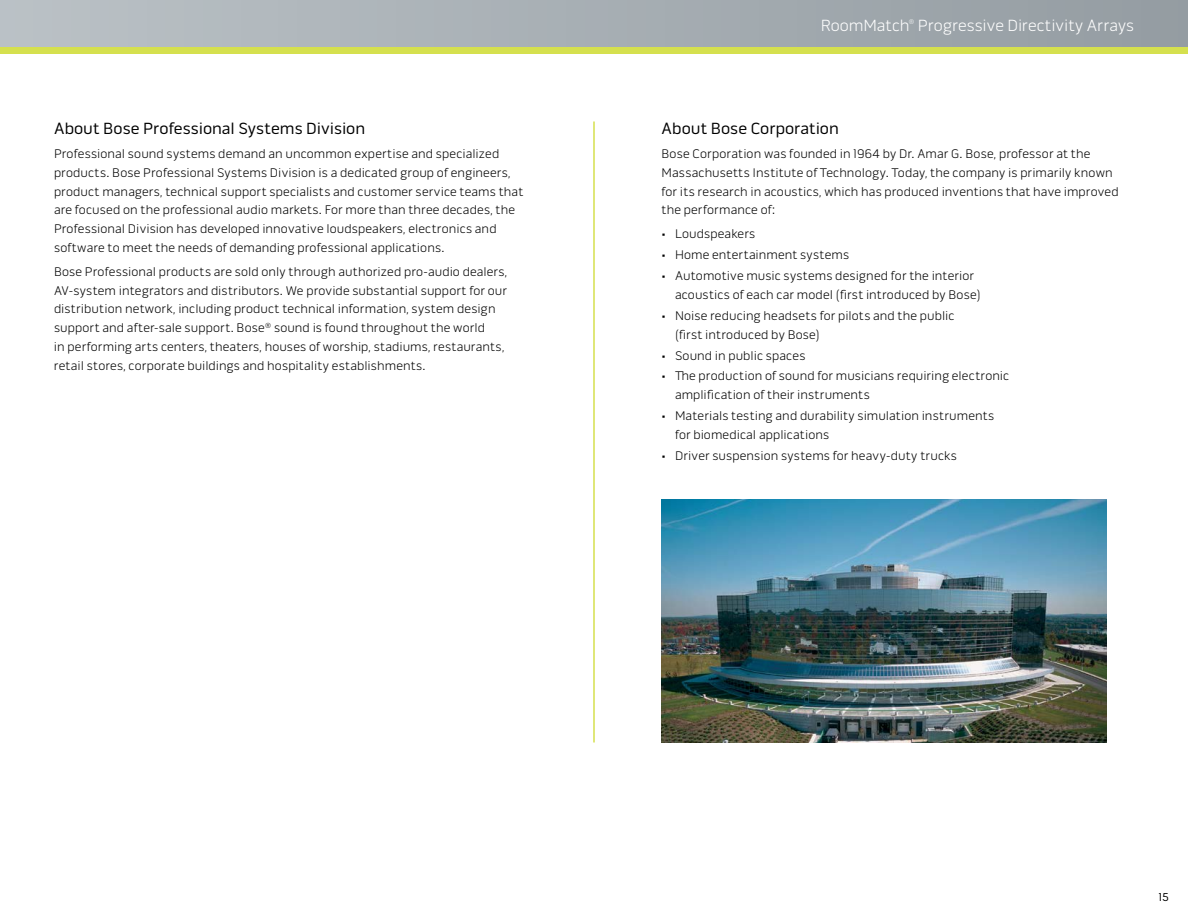
<style>
.page{position:relative;width:1188px;height:918px;background:#fff}
.page>*{position:absolute;margin:0;border:0;box-sizing:border-box;transform-origin:0 0}
.t1{font:16.5px "Bose Gothic";color:#000}
.t2{font:300 16.5px "Bose Gothic";color:#fff}
.t3{font:300 12.75px/18.8px "Bose Gothic";letter-spacing:.01em;color:#000}
.t4{font:11.7px "Bose Gothic";color:#000}
.t5{font:300 6.75px "Bose Gothic";color:#fff}
</style>
<div class="page">
<div style="left:0;top:0;width:1188px;height:54px;background:linear-gradient(to right,#bac1c6,#949ca2)"></div>
<div style="left:0;top:48px;width:1188px;height:6px;background:#d5e04e"></div>
<svg style="left:0;top:0;width:1px;height:54px"></svg>
<img style="left:662px;top:500px;width:445px;height:242px">
<hr style="left:593px;top:122px;width:2px;height:620px;background:#d5e04e">
<p class="t1" style="left:54px;top:119px;width:313px">About Bose Professional Systems Division</p>
<p class="t3" style="left:54px;top:144px;width:471px">Professional sound systems demand an uncommon expertise and specialized products. Bose Professional Systems Division is a dedicated group of engineers, product managers, technical support specialists and customer service teams that are focused on the professional audio markets. For more than three decades, the Professional Division has developed innovative loudspeakers, electronics and software to meet the needs of demanding professional applications.</p>
<p class="t3" style="left:54px;top:262px;width:455px">Bose Professional products are sold only through authorized pro-audio dealers, AV-system integrators and distributors. We provide substantial support for our distribution network, including product technical information, system design support and after-sale support. Bose<sup>®</sup> sound is found throughout the world<br>in performing arts centers, theaters, houses of worship, stadiums, restaurants, retail stores, corporate buildings and hospitality establishments.</p>
<p class="t2" style="left:821px;top:16px;width:90px">RoomMatch</p>
<p class="t5" style="left:909px;top:17px;width:7px">®</p>
<p class="t2" style="left:918px;top:16px;width:218px">Progressive Directivity Arrays</p>
<p class="t1" style="left:662px;top:119px;width:179px">About Bose Corporation</p>
<p class="t3" style="left:662px;top:144px;width:459px">Bose Corporation was founded in 1964 by Dr. Amar G. Bose, professor at the Massachusetts Institute of Technology. Today, the company is primarily known for its research in acoustics, which has produced inventions that have improved the performance of:</p>
<p class="t3" style="left:662px;top:225px;width:95px">• Loudspeakers</p>
<p class="t3" style="left:662px;top:246px;width:189px">• Home entertainment systems</p>
<p class="t3" style="left:675px;top:267px;width:307px;text-indent:-14px">• Automotive music systems designed for the interior acoustics of each car model (first introduced by Bose)</p>
<p class="t3" style="left:675px;top:306px;width:281px;text-indent:-14px">• Noise reducing headsets for pilots and the public (first introduced by Bose)</p>
<p class="t3" style="left:662px;top:346px;width:145px">• Sound in public spaces</p>
<p class="t3" style="left:675px;top:367px;width:336px;text-indent:-14px">• The production of sound for musicians requiring electronic amplification of their instruments</p>
<p class="t3" style="left:675px;top:407px;width:321px;text-indent:-14px">• Materials testing and durability simulation instruments for biomedical applications</p>
<p class="t3" style="left:662px;top:446px;width:297px">• Driver suspension systems for heavy-duty trucks</p>
<p class="t4" style="left:1159px;top:890px;width:12px">15</p>
</div>
